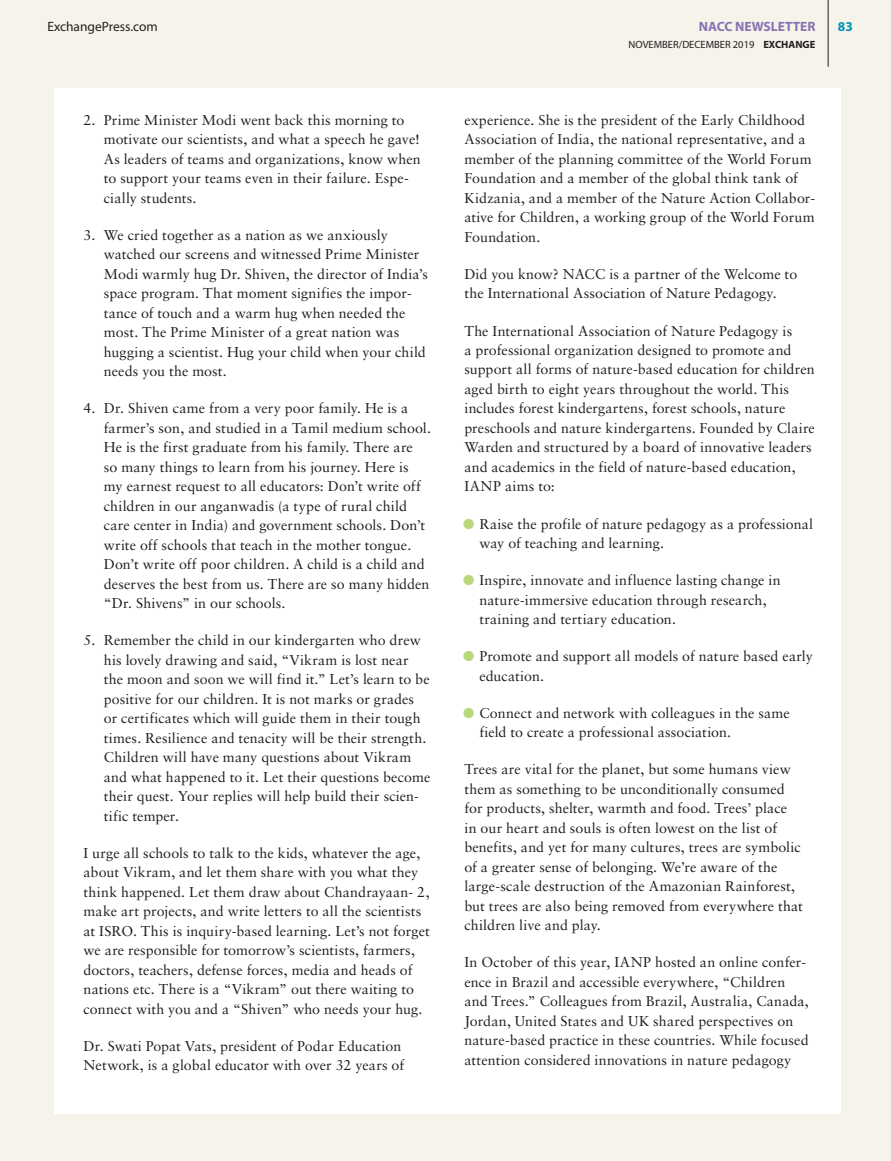
<style>
.page{position:relative;width:891px;height:1161px;background:#f6f3eb}
.page>*{position:absolute;margin:0;border:0;box-sizing:border-box;transform-origin:0 0}
.t1{font:14.25px/19.5px "Sabon LT Pro";letter-spacing:.005em;color:#231f20}
.t2{font:13.5px "Myriad Pro";color:#231f20}
.t3{font:700 13.5px "Myriad Pro";color:#8972b3}
.t4{font:700 13.5px "Myriad Pro";color:#0093b4}
.t5{font:10.5px "Myriad Pro";color:#231f20}
.s1{font-weight:700}
</style>
<div class="page">
<div style="left:54px;top:88px;width:787px;height:1026px;background:#fff"></div>
<hr style="left:828px;top:0;width:1px;height:67px;background:#231f20">
<p class="t2" style="left:47px;top:18px;width:112px">ExchangePress.com</p>
<p class="t3" style="left:699px;top:18px;width:118px">NACC NEWSLETTER</p>
<p class="t4" style="left:838px;top:18px;width:16px">83</p>
<p class="t5" style="left:629px;top:38px;width:188px">NOVEMBER/DECEMBER 2019 <span class="s1">EXCHANGE</span></p>
<p class="t1" style="left:104px;top:110px;width:318px;text-indent:-20px">2. Prime Minister Modi went back this morning to motivate our scientists, and what a speech he gave!<br>As leaders of teams and organizations, know when to support your teams even in their failure. Espe&shy;cially students.</p>
<p class="t1" style="left:104px;top:225px;width:326px;text-indent:-20px">3. We cried together as a nation as we anxiously watched our screens and witnessed Prime Minister Modi warmly hug Dr. Shiven, the director of India’s space program. That moment signifies the impor&shy;tance of touch and a warm hug when needed the most. The Prime Minister of a great nation was hugging a scientist. Hug your child when your child needs you the most.</p>
<p class="t1" style="left:104px;top:398px;width:329px;text-indent:-20px">4. Dr. Shiven came from a very poor family. He is a farmer’s son, and studied in a Tamil medium school.<br>He is the first graduate from his family. There are<br>so many things to learn from his journey. Here is my earnest request to all educators: Don’t write off children in our anganwadis (a type of rural child care center in India) and government schools. Don’t write off schools that teach in the mother tongue.<br>Don’t write off poor children. A child is a child and deserves the best from us. There are so many hidden “Dr. Shivens” in our schools.</p>
<p class="t1" style="left:104px;top:630px;width:328px;text-indent:-20px">5. Remember the child in our kindergarten who drew his lovely drawing and said, “Vikram is lost near the moon and soon we will find it.” Let’s learn to be positive for our children. It is not marks or grades or certificates which will guide them in their tough times. Resilience and tenacity will be their strength.<br>Children will have many questions about Vikram and what happened to it. Let their questions become their quest. Your replies will help build their scien&shy;tific temper.</p>
<p class="t1" style="left:84px;top:843px;width:348px">I urge all schools to talk to the kids, whatever the age, about Vikram, and let them share with you what they think happened. Let them draw about Chandrayaan- 2, make art projects, and write letters to all the scientists at ISRO. This is inquiry-based learning. Let’s not forget we are responsible for tomorrow’s scientists, farmers, doctors, teachers, defense forces, media and heads of nations etc. There is a “Vikram” out there waiting to connect with you and a “Shiven” who needs your hug.</p>
<p class="t1" style="left:84px;top:1036px;width:322px">Dr. Swati Popat Vats, president of Podar Education<br>Network, is a global educator with over 32 years of</p>
<p class="t1" style="left:464px;top:110px;width:353px">experience. She is the president of the Early Childhood Association of India, the national representative, and a member of the planning committee of the World Forum Foundation and a member of the global think tank of Kidzania, and a member of the Nature Action Collabor&shy;ative for Children, a working group of the World Forum Foundation.</p>
<p class="t1" style="left:464px;top:264px;width:334px">Did you know? NACC is a partner of the Welcome to the International Association of Nature Pedagogy.</p>
<p class="t1" style="left:464px;top:320px;width:352px">The International Association of Nature Pedagogy is<br>a professional organization designed to promote and support all forms of nature-based education for children aged birth to eight years throughout the world. This includes forest kindergartens, forest schools, nature preschools and nature kindergartens. Founded by Claire Warden and structured by a board of innovative leaders and academics in the field of nature-based education, IANP aims to:</p>
<p class="t1" style="left:479px;top:513px;width:335px">Raise the profile of nature pedagogy as a professional way of teaching and learning.</p>
<p class="t1" style="left:479px;top:570px;width:303px">Inspire, innovate and influence lasting change in nature-immersive education through research, training and tertiary education.</p>
<p class="t1" style="left:479px;top:646px;width:335px">Promote and support all models of nature based early education.</p>
<p class="t1" style="left:479px;top:703px;width:312px">Connect and network with colleagues in the same field to create a professional association.</p>
<p class="t1" style="left:464px;top:759px;width:340px">Trees are vital for the planet, but some humans view them as something to be unconditionally consumed for products, shelter, warmth and food. Trees’ place<br>in our heart and souls is often lowest on the list of benefits, and yet for many cultures, trees are symbolic of a greater sense of belonging. We’re aware of the large-scale destruction of the Amazonian Rainforest, but trees are also being removed from everywhere that children live and play.</p>
<p class="t1" style="left:464px;top:952px;width:346px">In October of this year, IANP hosted an online confer&shy;ence in Brazil and accessible everywhere, “Children and Trees.” Colleagues from Brazil, Australia, Canada, Jordan, United States and UK shared perspectives on nature-based practice in these countries. While focused attention considered innovations in nature pedagogy</p>
</div>
